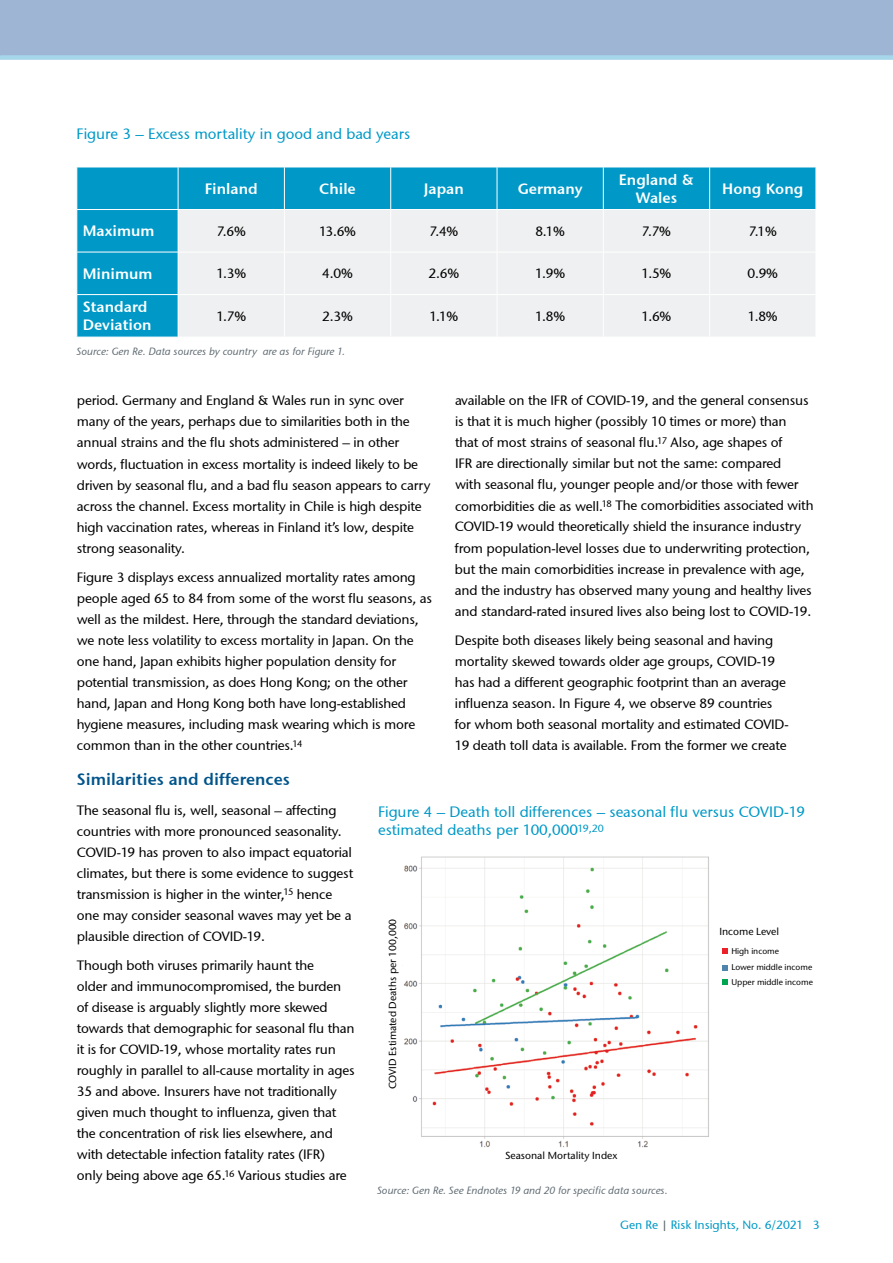
<style>
.page{position:relative;width:893px;height:1263px;background:#fff}
.page>*{position:absolute;margin:0;border:0;box-sizing:border-box;transform-origin:0 0}
.t1{font:600 16.5px "Stone Sans GC Re";color:#00548b}
.t2{font:15px/18px "Stone Sans GC Re";color:#0099c7}
.t3{font:600 15px/18px "Stone Sans GC Re";color:#fff;text-align:center}
.t4{font:13.5px/21px "Stone Sans GC Re";letter-spacing:-.015em;color:#000}
.t5{font:12px "Stone Sans GC Re";color:#0099c7}
.t6{font:italic 10.5px "Stone Sans GC Re";color:#5d6970}
.t7{font:italic 10.35px "Arial";letter-spacing:.01em;color:#000}
.t8{font:10.2px "Stone Sans GC Re";color:#000}
.t9{font:8.4px/16.8px "Stone Sans GC Re";color:#000}
.s1{color:#5d6970}
</style>
<div class="page">
<div style="left:0;top:0;width:893px;height:55px;background:#9eb6d3"></div>
<div style="left:0;top:55px;width:893px;height:5px;background:#a5d6e9"></div>
<div style="left:78px;top:168px;width:738px;height:169px;background:#0099c7"></div>
<div style="left:179px;top:210px;width:637px;height:127px;background:#eff0f1"></div>
<hr style="left:178px;top:167px;width:1px;height:42px;background:#fff">
<hr style="left:284px;top:167px;width:1px;height:42px;background:#fff">
<hr style="left:390px;top:167px;width:1px;height:42px;background:#fff">
<hr style="left:497px;top:167px;width:1px;height:42px;background:#fff">
<hr style="left:603px;top:167px;width:1px;height:42px;background:#fff">
<hr style="left:709px;top:167px;width:1px;height:42px;background:#fff">
<hr style="left:77px;top:209px;width:101px;height:1px;background:#fff">
<hr style="left:284px;top:210px;width:1px;height:42px;background:#fff">
<hr style="left:390px;top:210px;width:1px;height:42px;background:#fff">
<hr style="left:497px;top:210px;width:1px;height:42px;background:#fff">
<hr style="left:603px;top:210px;width:1px;height:42px;background:#fff">
<hr style="left:709px;top:210px;width:1px;height:42px;background:#fff">
<hr style="left:77px;top:252px;width:101px;height:1px;background:#fff">
<hr style="left:178px;top:252px;width:106px;height:1px;background:#fff">
<hr style="left:284px;top:252px;width:107px;height:1px;background:#fff">
<hr style="left:284px;top:252px;width:1px;height:42px;background:#fff">
<hr style="left:391px;top:252px;width:106px;height:1px;background:#fff">
<hr style="left:390px;top:252px;width:1px;height:42px;background:#fff">
<hr style="left:497px;top:252px;width:106px;height:1px;background:#fff">
<hr style="left:497px;top:252px;width:1px;height:42px;background:#fff">
<hr style="left:603px;top:252px;width:107px;height:1px;background:#fff">
<hr style="left:603px;top:252px;width:1px;height:42px;background:#fff">
<hr style="left:710px;top:252px;width:106px;height:1px;background:#fff">
<hr style="left:709px;top:252px;width:1px;height:42px;background:#fff">
<hr style="left:77px;top:294px;width:101px;height:1px;background:#fff">
<hr style="left:178px;top:294px;width:106px;height:1px;background:#fff">
<hr style="left:284px;top:294px;width:107px;height:1px;background:#fff">
<hr style="left:284px;top:295px;width:1px;height:42px;background:#fff">
<hr style="left:391px;top:294px;width:106px;height:1px;background:#fff">
<hr style="left:390px;top:295px;width:1px;height:42px;background:#fff">
<hr style="left:497px;top:294px;width:106px;height:1px;background:#fff">
<hr style="left:497px;top:295px;width:1px;height:42px;background:#fff">
<hr style="left:603px;top:294px;width:107px;height:1px;background:#fff">
<hr style="left:603px;top:295px;width:1px;height:42px;background:#fff">
<hr style="left:710px;top:294px;width:106px;height:1px;background:#fff">
<hr style="left:709px;top:295px;width:1px;height:42px;background:#fff">
<hr style="left:178px;top:209px;width:106px;height:1px;background:#fff">
<hr style="left:178px;top:210px;width:1px;height:42px;background:#fff">
<hr style="left:284px;top:209px;width:107px;height:1px;background:#fff">
<hr style="left:391px;top:209px;width:106px;height:1px;background:#fff">
<hr style="left:497px;top:209px;width:106px;height:1px;background:#fff">
<hr style="left:603px;top:209px;width:107px;height:1px;background:#fff">
<hr style="left:710px;top:209px;width:106px;height:1px;background:#fff">
<hr style="left:178px;top:252px;width:1px;height:42px;background:#fff">
<hr style="left:178px;top:295px;width:1px;height:42px;background:#fff">
<img style="left:404px;top:856px;width:324px;height:292px">
<div style="left:722px;top:964px;width:97px;height:69px;background:#fff"></div>
<svg style="left:722px;top:948px;width:5px;height:5px"></svg>
<svg style="left:722px;top:965px;width:5px;height:5px"></svg>
<svg style="left:722px;top:980px;width:5px;height:5px"></svg>
<p class="t2" style="left:77px;top:124px;width:335px">Figure 3 – Excess mortality in good and bad years</p>
<p class="t3" style="left:205px;top:179px;width:54px">Finland</p>
<p class="t3" style="left:319px;top:179px;width:38px">Chile</p>
<p class="t3" style="left:424px;top:179px;width:42px">Japan</p>
<p class="t3" style="left:518px;top:179px;width:66px">Germany</p>
<p class="t3" style="left:619px;top:170px;width:77px">England &amp;<br>Wales</p>
<p class="t3" style="left:722px;top:179px;width:83px">Hong Kong</p>
<p class="t3" style="left:83px;top:222px;width:73px">Maximum</p>
<p class="t4" style="left:217px;top:220px;width:31px">7.6%</p>
<p class="t4" style="left:319px;top:220px;width:38px">13.6%</p>
<p class="t4" style="left:429px;top:220px;width:31px">7.4%</p>
<p class="t4" style="left:535px;top:220px;width:31px">8.1%</p>
<p class="t4" style="left:642px;top:220px;width:31px">7.7%</p>
<p class="t4" style="left:749px;top:220px;width:30px">7.1%</p>
<p class="t3" style="left:83px;top:264px;width:71px">Minimum</p>
<p class="t4" style="left:216px;top:263px;width:31px">1.3%</p>
<p class="t4" style="left:322px;top:263px;width:32px">4.0%</p>
<p class="t4" style="left:429px;top:263px;width:32px">2.6%</p>
<p class="t4" style="left:535px;top:263px;width:31px">1.9%</p>
<p class="t4" style="left:642px;top:263px;width:31px">1.5%</p>
<p class="t4" style="left:747px;top:263px;width:32px">0.9%</p>
<p class="t3" style="left:83px;top:298px;width:70px;text-align:left">Standard<br>Deviation</p>
<p class="t4" style="left:216px;top:306px;width:31px">1.7%</p>
<p class="t4" style="left:322px;top:306px;width:32px">2.3%</p>
<p class="t4" style="left:429px;top:306px;width:30px">1.1%</p>
<p class="t4" style="left:535px;top:306px;width:31px">1.8%</p>
<p class="t4" style="left:642px;top:306px;width:31px">1.6%</p>
<p class="t4" style="left:748px;top:306px;width:31px">1.8%</p>
<p class="t6" style="left:77px;top:345px;width:270px">Source: Gen Re. Data sources by country are as for Figure 1.</p>
<p class="t4" style="left:77px;top:390px;width:355px">period. Germany and England &amp; Wales run in sync over many of the years, perhaps due to similarities both in the annual strains and the flu shots administered – in other words, fluctuation in excess mortality is indeed likely to be driven by seasonal flu, and a bad flu season appears to carry across the channel. Excess mortality in Chile is high despite high vaccination rates, whereas in Finland it’s low, despite strong seasonality.</p>
<p class="t4" style="left:77px;top:567px;width:357px">Figure 3 displays excess annualized mortality rates among people aged 65 to 84 from some of the worst flu seasons, as well as the mildest. Here, through the standard deviations, we note less volatility to excess mortality in Japan. On the one hand, Japan exhibits higher population density for potential transmission, as does Hong Kong; on the other hand, Japan and Hong Kong both have long-established hygiene measures, including mask wearing which is more common than in the other countries.<sup>14</sup></p>
<p class="t1" style="left:77px;top:769px;width:215px">Similarities and differences</p>
<p class="t4" style="left:77px;top:799px;width:278px">The seasonal flu is, well, seasonal – affecting countries with more pronounced seasonality.<br>COVID-19 has proven to also impact equatorial climates, but there is some evidence to suggest transmission is higher in the winter,<sup>15</sup> hence one may consider seasonal waves may yet be a plausible direction of COVID-19.</p>
<p class="t4" style="left:77px;top:955px;width:279px">Though both viruses primarily haunt the<br>older and immunocompromised, the burden of disease is arguably slightly more skewed towards that demographic for seasonal flu than it is for COVID-19, whose mortality rates run roughly in parallel to all-cause mortality in ages 35 and above. Insurers have not traditionally given much thought to influenza, given that the concentration of risk lies elsewhere, and with detectable infection fatality rates (IFR)<br>only being above age 65.<sup>16</sup> Various studies are</p>
<p class="t4" style="left:455px;top:390px;width:360px">available on the IFR of COVID-19, and the general consensus is that it is much higher (possibly 10 times or more) than<br>that of most strains of seasonal flu.<sup>17</sup> Also, age shapes of<br>IFR are directionally similar but not the same: compared<br>with seasonal flu, younger people and/or those with fewer comorbidities die as well.<sup>18</sup> The comorbidities associated with COVID-19 would theoretically shield the insurance industry from population-level losses due to underwriting protection, but the main comorbidities increase in prevalence with age, and the industry has observed many young and healthy lives and standard-rated insured lives also being lost to COVID-19.</p>
<p class="t4" style="left:455px;top:630px;width:335px">Despite both diseases likely being seasonal and having mortality skewed towards older age groups, COVID-19 has had a different geographic footprint than an average influenza season. In Figure 4, we observe 89 countries for whom both seasonal mortality and estimated COVID-19 death toll data is available. From the former we create</p>
<p class="t7" style="left:377px;top:715px;width:437px">Figure 4 – Gen Re, Death toll differences – seasonal flu versus COVID-19 estimated deaths per</p>
<p class="t2" style="left:378px;top:803px;width:429px">Figure 4 – Death toll differences – seasonal flu versus COVID-19 estimated deaths per 100,000<sup>19,20</sup></p>
<p class="t8" style="left:386px;top:1089px;width:172px;rotate:-90deg">COVID Estimated Deaths per 100,000</p>
<p class="t8" style="left:719px;top:925px;width:61px">Income Level</p>
<p class="t9" style="left:731px;top:942px;width:82px">High income<br>Lower middle income</p>
<p class="t9" style="left:731px;top:974px;width:83px">Upper middle income</p>
<p class="t8" style="left:505px;top:1149px;width:114px">Seasonal Mortality Index</p>
<p class="t6" style="left:377px;top:1184px;width:292px">Source: Gen Re. See Endnotes 19 and 20 for specific data sources.</p>
<p class="t5" style="left:620px;top:1218px;width:201px">Gen Re <span class="s1">|</span> Risk Insights, No. 6/2021 3</p>
</div>
